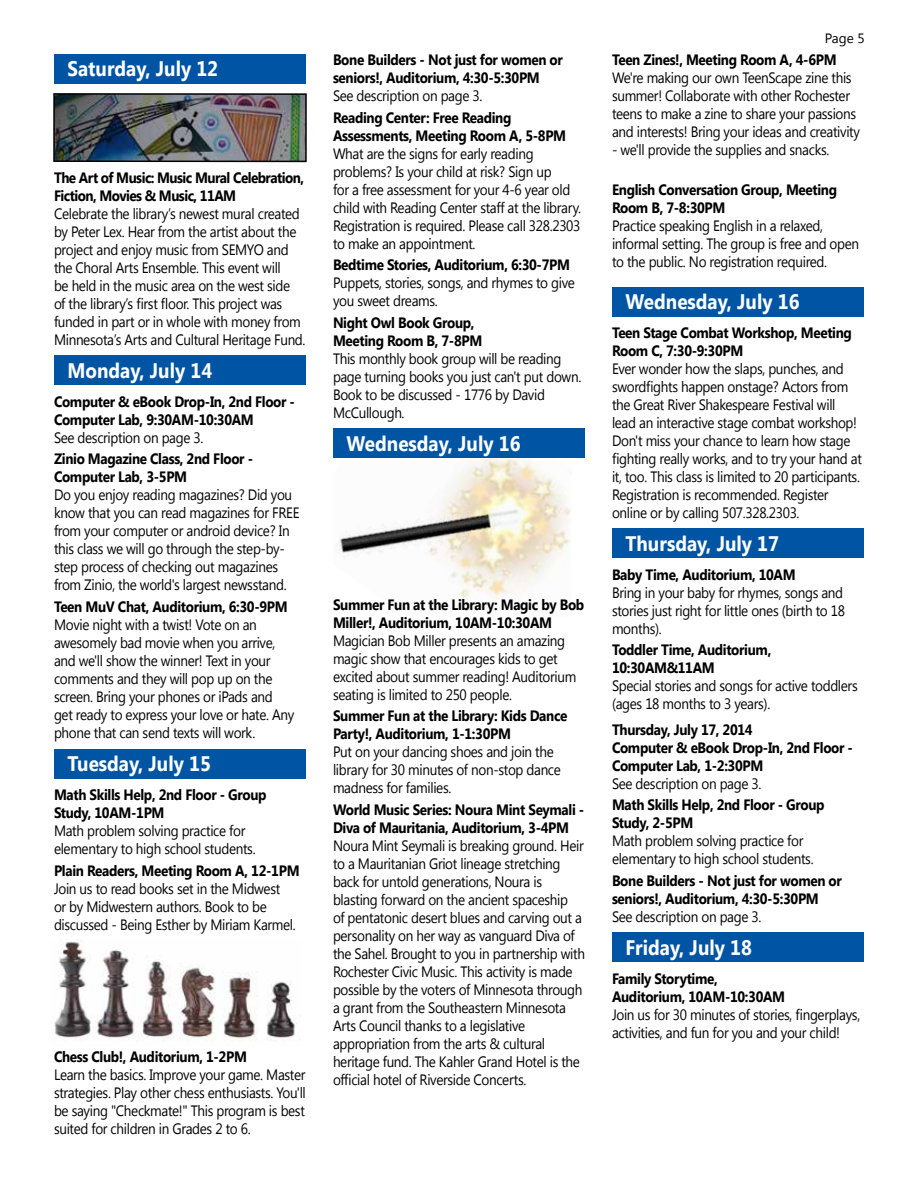
<style>
.page{position:relative;width:918px;height:1188px;background:#fff}
.page>*{position:absolute;margin:0;border:0;box-sizing:border-box;transform-origin:0 0}
.t1{font:700 21px "Segoe UI";color:#fff;scale:.9 1}
.t2{font:15px/18px "Segoe UI";letter-spacing:-.025em;color:#000;scale:.9 1}
.t3{font:700 15px/18px "Segoe UI";letter-spacing:-.025em;color:#000;scale:.9 1}
.t4{font:13.5px "Segoe UI";color:#000}
</style>
<div class="page">
<img style="left:336px;top:458px;width:235px;height:142px">
<div style="left:54px;top:54px;width:252px;height:29px;background:#0054a4"></div>
<div style="left:54px;top:356px;width:252px;height:29px;background:#0054a4"></div>
<div style="left:54px;top:749px;width:252px;height:29px;background:#0054a4"></div>
<div style="left:333px;top:429px;width:252px;height:29px;background:#0054a4"></div>
<img style="left:54px;top:940px;width:247px;height:101px">
<div style="left:612px;top:529px;width:252px;height:29px;background:#0054a4"></div>
<div style="left:612px;top:287px;width:252px;height:29px;background:#0054a4"></div>
<div style="left:612px;top:933px;width:252px;height:29px;background:#0054a4"></div>
<img style="left:56px;top:96px;width:248px;height:63px">
<div style="left:53px;top:93px;width:254px;height:69px;border:2px solid #000"></div>
<h1 class="t1" style="left:68px;top:54px;width:169px">Saturday, July 12</h1>
<p class="t3" style="left:54px;top:168px;width:280px">The Art of Music: Music Mural Celebration,<br>Fiction, Movies &amp; Music, 11AM</p>
<p class="t2" style="left:54px;top:204px;width:281px">Celebrate the library’s newest mural created by Peter Lex. Hear from the artist about the project and enjoy music from SEMYO and the Choral Arts Ensemble. This event will<br>be held in the music area on the west side of the library’s first floor. This project was funded in part or in whole with money from Minnesota’s Arts and Cultural Heritage Fund.</p>
<h1 class="t1" style="left:68px;top:356px;width:162px">Monday, July 14</h1>
<p class="t3" style="left:54px;top:392px;width:269px">Computer &amp; eBook Drop-In, 2nd Floor -<br>Computer Lab, 9:30AM-10:30AM</p>
<p class="t2" style="left:54px;top:428px;width:167px">See description on page 3.</p>
<p class="t3" style="left:54px;top:449px;width:223px">Zinio Magazine Class, 2nd Floor -<br>Computer Lab, 3-5PM</p>
<p class="t2" style="left:54px;top:485px;width:274px">Do you enjoy reading magazines? Did you know that you can read magazines for FREE from your computer or android device? In this class we will go through the step-by&shy;step process of checking out magazines from Zinio, the world's largest newsstand.</p>
<p class="t3" style="left:54px;top:597px;width:261px">Teen MuV Chat, Auditorium, 6:30-9PM</p>
<p class="t2" style="left:54px;top:615px;width:269px">Movie night with a twist! Vote on an awesomely bad movie when you arrive, and we'll show the winner! Text in your comments and they will pop up on the screen. Bring your phones or iPads and get ready to express your love or hate. Any phone that can send texts will work.</p>
<h1 class="t1" style="left:68px;top:749px;width:161px">Tuesday, July 15</h1>
<p class="t3" style="left:54px;top:785px;width:238px">Math Skills Help, 2nd Floor - Group<br>Study, 10AM-1PM</p>
<p class="t2" style="left:54px;top:821px;width:226px">Math problem solving practice for elementary to high school students.</p>
<p class="t3" style="left:54px;top:860px;width:274px">Plain Readers, Meeting Room A, 12-1PM</p>
<p class="t2" style="left:54px;top:879px;width:270px">Join us to read books set in the Midwest or by Midwestern authors. Book to be discussed - Being Esther by Miriam Karmel.</p>
<p class="t3" style="left:54px;top:1047px;width:216px">Chess Club!, Auditorium, 1-2PM</p>
<p class="t2" style="left:54px;top:1065px;width:281px;text-align:justify">Learn the basics. Improve your game. Master strategies. Play other chess enthusiasts. You'll be saying "Checkmate!" This program is best suited for children in Grades 2 to 6.</p>
<p class="t3" style="left:333px;top:50px;width:257px">Bone Builders - Not just for women or seniors!, Auditorium, 4:30-5:30PM</p>
<p class="t2" style="left:333px;top:86px;width:167px">See description on page 3.</p>
<p class="t3" style="left:333px;top:108px;width:261px">Reading Center: Free Reading<br>Assessments, Meeting Room A, 5-8PM</p>
<p class="t2" style="left:333px;top:144px;width:277px">What are the signs for early reading problems? Is your child at risk? Sign up<br>for a free assessment for your 4-6 year old child with Reading Center staff at the library.<br>Registration is required. Please call 328.2303 to make an appointment.</p>
<p class="t3" style="left:333px;top:255px;width:265px">Bedtime Stories, Auditorium, 6:30-7PM</p>
<p class="t2" style="left:333px;top:273px;width:270px">Puppets, stories, songs, and rhymes to give you sweet dreams.</p>
<p class="t3" style="left:333px;top:313px;width:168px">Night Owl Book Group,<br>Meeting Room B, 7-8PM</p>
<p class="t2" style="left:333px;top:349px;width:277px">This monthly book group will be reading page turning books you just can't put down.<br>Book to be discussed - 1776 by David<br>McCullough.</p>
<h1 class="t1" style="left:346px;top:429px;width:195px">Wednesday, July 16</h1>
<p class="t3" style="left:333px;top:595px;width:281px">Summer Fun at the Library: Magic by Bob<br>Miller!, Auditorium, 10AM-10:30AM</p>
<p class="t2" style="left:333px;top:631px;width:272px">Magician Bob Miller presents an amazing magic show that encourages kids to get excited about summer reading! Auditorium seating is limited to 250 people.</p>
<p class="t3" style="left:333px;top:706px;width:262px">Summer Fun at the Library: Kids Dance<br>Party!, Auditorium, 1-1:30PM</p>
<p class="t2" style="left:333px;top:742px;width:255px">Put on your dancing shoes and join the library for 30 minutes of non-stop dance madness for families.</p>
<p class="t3" style="left:333px;top:800px;width:281px">World Music Series: Noura Mint Seymali -<br>Diva of Mauritania, Auditorium, 3-4PM</p>
<p class="t2" style="left:333px;top:836px;width:282px">Noura Mint Seymali is breaking ground. Heir to a Mauritanian Griot lineage stretching back for untold generations, Noura is blasting forward on the ancient spaceship<br>of pentatonic desert blues and carving out a personality on her way as vanguard Diva of the Sahel. Brought to you in partnership with Rochester Civic Music. This activity is made possible by the voters of Minnesota through a grant from the Southeastern Minnesota Arts Council thanks to a legislative appropriation from the arts &amp; cultural heritage fund. The Kahler Grand Hotel is the official hotel of Riverside Concerts.</p>
<p class="t4" style="left:825px;top:29px;width:41px">Page 5</p>
<p class="t3" style="left:612px;top:50px;width:251px">Teen Zines!, Meeting Room A, 4-6PM</p>
<p class="t2" style="left:612px;top:68px;width:277px">We're making our own TeenScape zine this summer! Collaborate with other Rochester teens to make a zine to share your passions and interests! Bring your ideas and creativity</p>
<p class="t2" style="left:612px;top:140px;width:243px">- we'll provide the supplies and snacks.</p>
<p class="t3" style="left:612px;top:180px;width:252px">English Conversation Group, Meeting<br>Room B, 7-8:30PM</p>
<p class="t2" style="left:612px;top:216px;width:276px">Practice speaking English in a relaxed, informal setting. The group is free and open to the public. No registration required.</p>
<h1 class="t1" style="left:626px;top:287px;width:195px">Wednesday, July 16</h1>
<p class="t3" style="left:612px;top:323px;width:268px">Teen Stage Combat Workshop, Meeting<br>Room C, 7:30-9:30PM</p>
<p class="t2" style="left:612px;top:359px;width:279px">Ever wonder how the slaps, punches, and swordfights happen onstage? Actors from the Great River Shakespeare Festival will lead an interactive stage combat workshop!<br>Don't miss your chance to learn how stage fighting really works, and to try your hand at it, too. This class is limited to 20 participants.<br>Registration is recommended. Register online or by calling 507.328.2303.</p>
<h1 class="t1" style="left:626px;top:529px;width:172px">Thursday, July 17</h1>
<p class="t3" style="left:612px;top:564px;width:206px">Baby Time, Auditorium, 10AM</p>
<p class="t2" style="left:612px;top:583px;width:260px;text-align:justify">Bring in your baby for rhymes, songs and stories just right for little ones (birth to 18 months).</p>
<p class="t3" style="left:612px;top:640px;width:179px">Toddler Time, Auditorium,<br>10:30AM&amp;11AM</p>
<p class="t2" style="left:612px;top:676px;width:275px">Special stories and songs for active toddlers (ages 18 months to 3 years).</p>
<p class="t3" style="left:612px;top:719px;width:269px">Thursday, July 17, 2014<br>Computer &amp; eBook Drop-In, 2nd Floor -<br>Computer Lab, 1-2:30PM</p>
<p class="t2" style="left:612px;top:774px;width:167px">See description on page 3.</p>
<p class="t3" style="left:612px;top:795px;width:238px">Math Skills Help, 2nd Floor - Group<br>Study, 2-5PM</p>
<p class="t2" style="left:612px;top:831px;width:226px">Math problem solving practice for elementary to high school students.</p>
<p class="t3" style="left:612px;top:871px;width:257px">Bone Builders - Not just for women or seniors!, Auditorium, 4:30-5:30PM</p>
<p class="t2" style="left:612px;top:907px;width:167px">See description on page 3.</p>
<h1 class="t1" style="left:626px;top:933px;width:142px">Friday, July 18</h1>
<p class="t3" style="left:612px;top:968px;width:194px">Family Storytime,<br>Auditorium, 10AM-10:30AM</p>
<p class="t2" style="left:612px;top:1005px;width:277px">Join us for 30 minutes of stories, fingerplays, activities, and fun for you and your child!</p>
</div>
